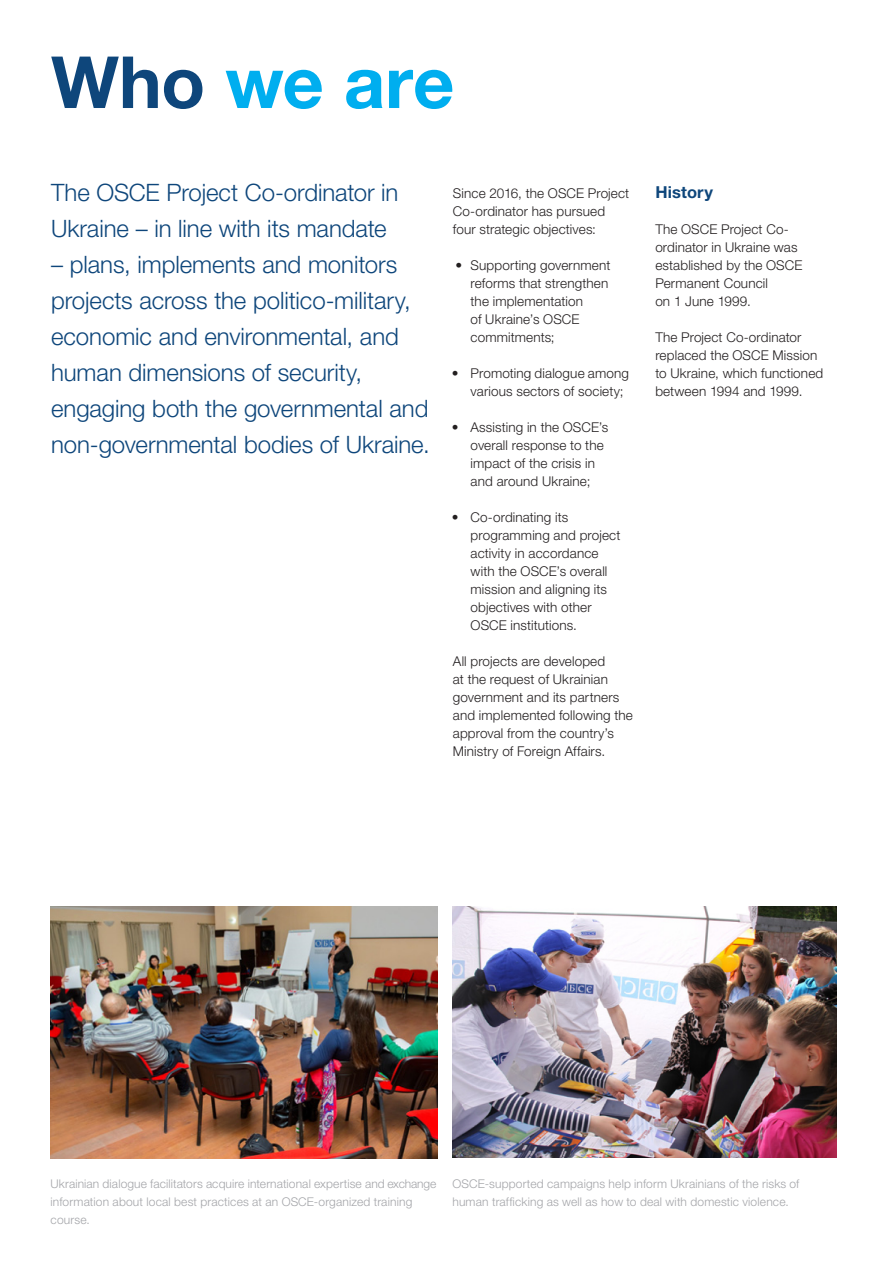
<style>
.page{position:relative;width:893px;height:1263px;background:#fff}
.page>*{position:absolute;margin:0;border:0;box-sizing:border-box;transform-origin:0 0}
.t1{font:700 72px "Helvetica Neue LT Std";color:#00aeef}
.t2{font:300 24px/36px "Helvetica Neue LT Std";letter-spacing:-.005em;color:#0e467b}
.t3{font:700 16.5px "Helvetica Neue LT Std";letter-spacing:.01em;color:#0e467b}
.t4{font:300 13.5px/18px "Helvetica Neue LT Std";letter-spacing:.01em;color:#231f20}
.t5{font:300 12px/18px "Helvetica Neue LT Std";letter-spacing:.015em;color:#a4a5a9}
.s1{color:#0e467b}
</style>
<div class="page">
<img style="left:50px;top:906px;width:387px;height:252px">
<img style="left:453px;top:906px;width:384px;height:252px">
<p class="t1" style="left:51px;top:38px;width:405px"><span class="s1">Who</span> we are</p>
<p class="t2" style="left:51px;top:174px;width:349px">The OSCE Project Co-ordinator in<br>Ukraine – in line with its mandate</p>
<p class="t2" style="left:51px;top:246px;width:380px">– plans, implements and monitors projects across the politico-military, economic and environmental, and human dimensions of security, engaging both the governmental and non-governmental bodies of Ukraine.</p>
<p class="t4" style="left:453px;top:184px;width:178px">Since 2016, the OSCE Project<br>Co-ordinator has pursued four strategic objectives:</p>
<p class="t4" style="left:456px;top:256px;width:8px">•</p>
<p class="t4" style="left:452px;top:364px;width:8px">•</p>
<p class="t4" style="left:452px;top:418px;width:8px">•</p>
<p class="t4" style="left:452px;top:508px;width:8px">•</p>
<p class="t4" style="left:471px;top:256px;width:141px">Supporting government reforms that strengthen the implementation<br>of Ukraine’s OSCE commitments;</p>
<p class="t4" style="left:471px;top:364px;width:160px">Promoting dialogue among various sectors of society;</p>
<p class="t4" style="left:471px;top:418px;width:139px">Assisting in the OSCE’s overall response to the impact of the crisis in and around Ukraine;</p>
<p class="t4" style="left:471px;top:508px;width:151px">Co-ordinating its programming and project activity in accordance with the OSCE’s overall mission and aligning its objectives with other<br>OSCE institutions.</p>
<p class="t4" style="left:453px;top:652px;width:181px">All projects are developed<br>at the request of Ukrainian government and its partners and implemented following the approval from the country’s<br>Ministry of Foreign Affairs.</p>
<p class="t3" style="left:655px;top:182px;width:59px">History</p>
<p class="t4" style="left:655px;top:220px;width:149px">The OSCE Project Co&shy;ordinator in Ukraine was established by the OSCE<br>Permanent Council<br>on 1 June 1999.</p>
<p class="t4" style="left:655px;top:328px;width:169px">The Project Co-ordinator replaced the OSCE Mission to Ukraine, which functioned between 1994 and 1999.</p>
<p class="t5" style="left:51px;top:1174px;width:387px">Ukrainian dialogue facilitators acquire international expertise and exchange information about local best practices at an OSCE-organized training</p>
<p class="t5" style="left:51px;top:1210px;width:41px">course.</p>
<p class="t5" style="left:452px;top:1174px;width:348px">OSCE-supported campaigns help inform Ukrainians of the risks of human trafficking as well as how to deal with domestic violence.</p>
</div>
